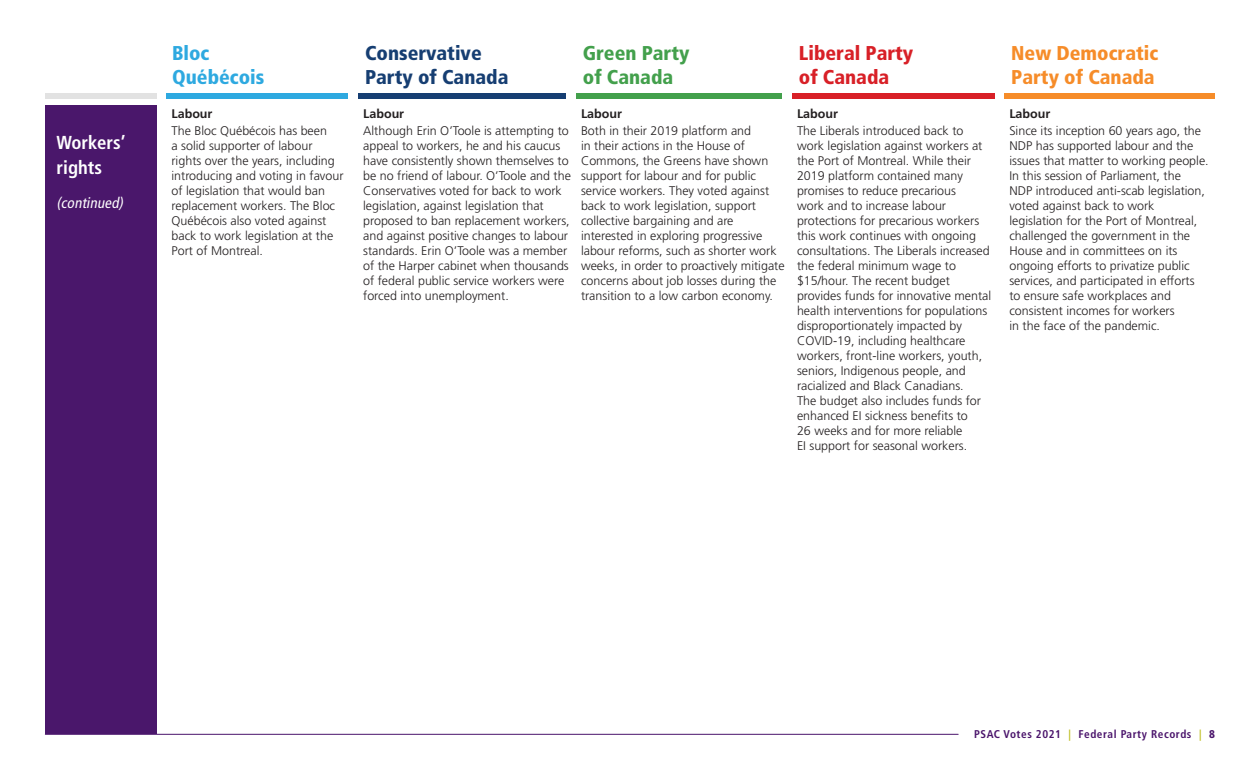
<style>
.page{position:relative;width:1260px;height:765px;background:#fff}
.page>*{position:absolute;margin:0;border:0;box-sizing:border-box;transform-origin:0 0}
.Chart_body_text{font:900 condensed 20px/24px "Frutiger LT Std";color:#f68c29}
.Chart_body_text-2{font:900 condensed 20px/24px "Frutiger LT Std";color:#163e72}
.Chart_body_text-3{font:900 condensed 20px/24px "Frutiger LT Std";color:#d82027}
.Chart_body_text-4{font:900 condensed 20px/24px "Frutiger LT Std";color:#43a04c}
.Chart_body_text-5{font:900 condensed 20px/24px "Frutiger LT Std";color:#2ea9e0}
.Chart_body_text-6{font:700 condensed 18.75px/25px "Frutiger LT Std";color:#fff}
.Chart_body_text-7{font:italic condensed 15px "Frutiger LT Std";color:#fff}
.Chart_body_text-8{font:300 12.5px/15px "Frutiger";color:#231f20}
.Chart_body_text_subh{font:700 12.5px "Frutiger";color:#231f20}
.Chart_body_text-9{font:700 condensed 11.25px "Frutiger LT Std";letter-spacing:.05em;color:#4a146b}
.s1{color:#bdbd1c}
.s2{font-weight:900}
</style>
<div class="page">
<hr style="left:45px;top:734px;width:913px;height:1px;background:#4a146b">
<div style="left:45px;top:105px;width:111px;height:629px;background:#4a176b"></div>
<div style="left:166px;top:94px;width:182px;height:5px;background:#2ea9e0"></div>
<div style="left:358px;top:94px;width:208px;height:5px;background:#163e72"></div>
<div style="left:576px;top:94px;width:206px;height:5px;background:#43a04c"></div>
<div style="left:792px;top:94px;width:202px;height:5px;background:#d82027"></div>
<div style="left:1004px;top:94px;width:211px;height:5px;background:#f68c29"></div>
<div style="left:45px;top:94px;width:111px;height:5px;background:#e2e2e2"></div>
<p class="Chart_body_text-6" style="left:57px;top:130px;width:70px">Workers’ rights</p>
<p class="Chart_body_text-7" style="left:57px;top:194px;width:71px">(continued)</p>
<p class="Chart_body_text-5" style="left:172px;top:41px;width:94px">Bloc<br>Québécois</p>
<p class="Chart_body_text-2" style="left:365px;top:41px;width:145px">Conservative<br>Party of Canada</p>
<p class="Chart_body_text-4" style="left:583px;top:41px;width:108px">Green Party of Canada</p>
<p class="Chart_body_text-3" style="left:799px;top:41px;width:116px">Liberal Party of Canada</p>
<p class="Chart_body_text" style="left:1011px;top:41px;width:149px">New Democratic<br>Party of Canada</p>
<p class="Chart_body_text_subh" style="left:171px;top:106px;width:42px">Labour</p>
<p class="Chart_body_text-8" style="left:171px;top:123px;width:174px">The Bloc Québécois has been<br>a solid supporter of labour rights over the years, including introducing and voting in favour of legislation that would ban replacement workers. The Bloc<br>Québécois also voted against back to work legislation at the<br>Port of Montreal.</p>
<p class="Chart_body_text_subh" style="left:363px;top:106px;width:42px">Labour</p>
<p class="Chart_body_text-8" style="left:363px;top:123px;width:209px">Although Erin O’Toole is attempting to appeal to workers, he and his caucus have consistently shown themselves to be no friend of labour. O’Toole and the Conservatives voted for back to work legislation, against legislation that proposed to ban replacement workers, and against positive changes to labour standards. Erin O’Toole was a member of the Harper cabinet when thousands of federal public service workers were forced into unemployment.</p>
<p class="Chart_body_text_subh" style="left:581px;top:106px;width:42px">Labour</p>
<p class="Chart_body_text-8" style="left:581px;top:123px;width:205px">Both in their 2019 platform and<br>in their actions in the House of Commons, the Greens have shown support for labour and for public service workers. They voted against back to work legislation, support collective bargaining and are interested in exploring progressive labour reforms, such as shorter work weeks, in order to proactively mitigate concerns about job losses during the transition to a low carbon economy.</p>
<p class="Chart_body_text_subh" style="left:797px;top:106px;width:42px">Labour</p>
<p class="Chart_body_text-8" style="left:797px;top:123px;width:196px">The Liberals introduced back to work legislation against workers at the Port of Montreal. While their 2019 platform contained many promises to reduce precarious<br>work and to increase labour protections for precarious workers this work continues with ongoing consultations. The Liberals increased the federal minimum wage to $15/hour. The recent budget provides funds for innovative mental health interventions for populations disproportionately impacted by COVID-19, including healthcare workers, front-line workers, youth, seniors, Indigenous people, and racialized and Black Canadians.<br>The budget also includes funds for enhanced EI sickness benefits to<br>26 weeks and for more reliable<br>EI support for seasonal workers.</p>
<p class="Chart_body_text_subh" style="left:1009px;top:106px;width:42px">Labour</p>
<p class="Chart_body_text-8" style="left:1009px;top:123px;width:201px">Since its inception 60 years ago, the NDP has supported labour and the issues that matter to working people.<br>In this session of Parliament, the<br>NDP introduced anti-scab legislation, voted against back to work legislation for the Port of Montreal, challenged the government in the House and in committees on its ongoing efforts to privatize public services, and participated in efforts to ensure safe workplaces and consistent incomes for workers<br>in the face of the pandemic.</p>
<p class="Chart_body_text-9" style="left:974px;top:728px;width:242px">PSAC Votes 2021 <span class="s1">|</span> Federal Party Records <span class="s1">|</span> <span class="s2">8</span></p>
</div>
